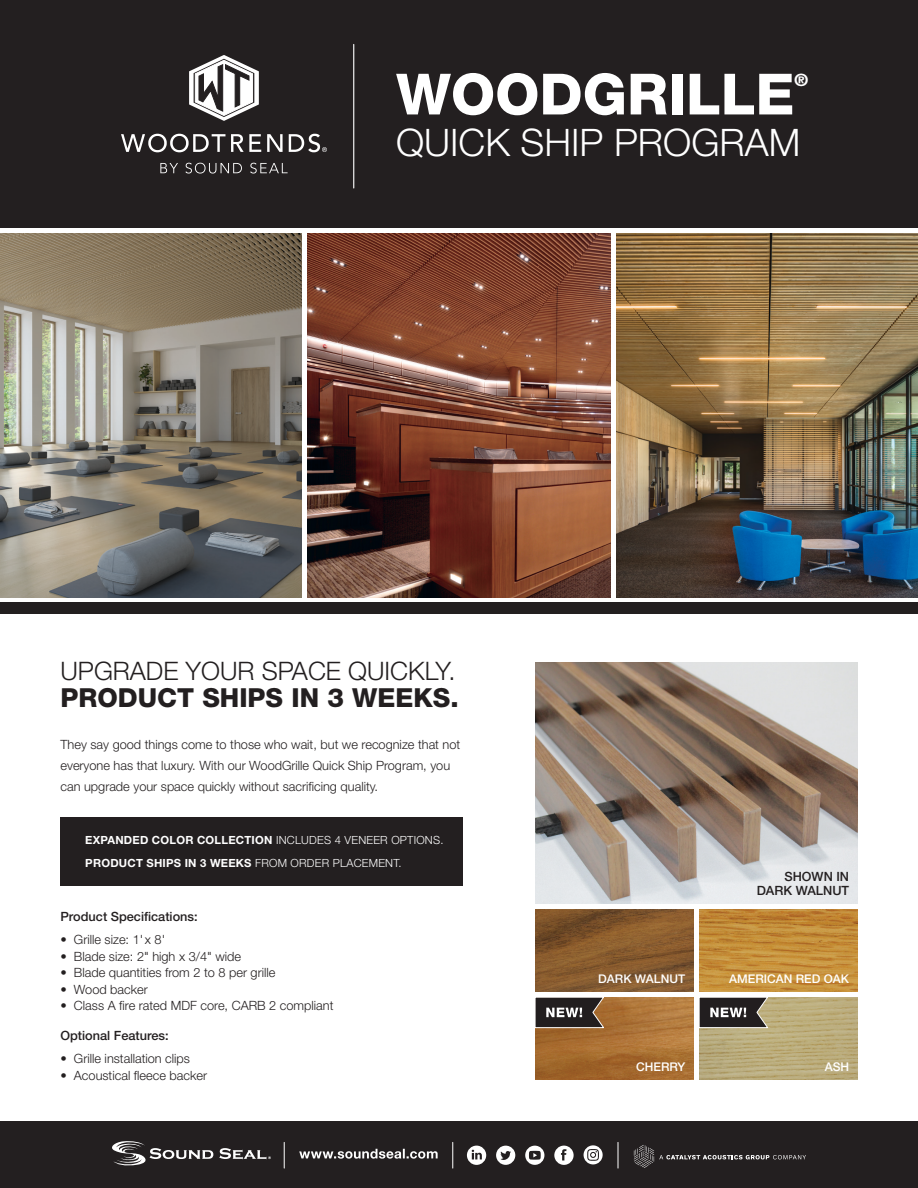
<style>
.page{position:relative;width:918px;height:1188px;background:#fff}
.page>*{position:absolute;margin:0;border:0;box-sizing:border-box;transform-origin:0 0}
.t1{font:800 57px "Helvetica Neue LT Std";color:#fff}
.t2{font:300 37.95px "Helvetica Neue LT Std";color:#fff}
.t3{font:800 26.25px "Helvetica Neue LT Std";color:#231f20}
.t4{font:300 25.5px "Helvetica Neue LT Std";color:#231f20}
.t5{font:800 17.1px "Helvetica Neue LT Std";color:#fff}
.t6{font:300 12.75px/21px "Helvetica Neue LT Std";color:#231f20}
.t7{font:500 12.75px/13.5px "Helvetica Neue LT Std";color:#231f20;text-align:right}
.t8{font:500 12px "Helvetica Neue LT Std";color:#fff}
.t9{font:700 11.25px "Helvetica Neue LT Std";letter-spacing:.02em;color:#fff}
.s1{font-weight:300}
</style>
<div class="page">
<div style="left:0;top:0;width:918px;height:227px;background:#231f20"></div>
<div style="left:0;top:1121px;width:918px;height:67px;background:#231f20"></div>
<img style="left:308px;top:234px;width:302px;height:363px">
<img style="left:616px;top:234px;width:302px;height:363px">
<img style="left:0;top:234px;width:302px;height:363px">
<div style="left:0;top:602px;width:918px;height:12px;background:#231f20"></div>
<svg style="left:121px;top:134px;width:104px;height:18px"></svg>
<svg style="left:231px;top:134px;width:30px;height:18px"></svg>
<svg style="left:267px;top:134px;width:16px;height:18px"></svg>
<svg style="left:289px;top:134px;width:38px;height:18px"></svg>
<svg style="left:160px;top:163px;width:18px;height:10px"></svg>
<svg style="left:185px;top:163px;width:57px;height:11px"></svg>
<svg style="left:250px;top:163px;width:38px;height:11px"></svg>
<svg style="left:189px;top:55px;width:70px;height:66px"></svg>
<hr style="left:353px;top:44px;width:1px;height:144px;background:#fff">
<svg style="left:112px;top:1141px;width:101px;height:24px"></svg>
<svg style="left:219px;top:1148px;width:52px;height:11px"></svg>
<svg style="left:284px;top:1142px;width:1px;height:26px"></svg>
<svg style="left:299px;top:1149px;width:139px;height:10px"></svg>
<svg style="left:452px;top:1142px;width:1px;height:26px"></svg>
<svg style="left:618px;top:1142px;width:1px;height:26px"></svg>
<svg style="left:496px;top:1146px;width:19px;height:19px"></svg>
<svg style="left:467px;top:1146px;width:19px;height:19px"></svg>
<svg style="left:525px;top:1146px;width:19px;height:19px"></svg>
<svg style="left:554px;top:1146px;width:20px;height:19px"></svg>
<svg style="left:584px;top:1145px;width:19px;height:19px"></svg>
<svg style="left:634px;top:1145px;width:172px;height:23px"></svg>
<img style="left:536px;top:662px;width:322px;height:241px">
<img style="left:536px;top:909px;width:158px;height:82px">
<img style="left:536px;top:998px;width:158px;height:82px">
<img style="left:700px;top:909px;width:158px;height:82px">
<img style="left:700px;top:998px;width:158px;height:82px">
<svg style="left:535px;top:997px;width:69px;height:31px;background:#514945"></svg>
<svg style="left:699px;top:997px;width:69px;height:31px;background:#534f4c"></svg>
<div style="left:60px;top:817px;width:403px;height:68px;background:#231f20"></div>
<p class="t1" style="left:396px;top:60px;width:400px">WOODGRILLE</p>
<p class="t5" style="left:795px;top:69px;width:15px">®</p>
<p class="t2" style="left:396px;top:119px;width:406px">QUICK SHIP PROGRAM</p>
<p class="t4" style="left:60px;top:656px;width:397px">UPGRADE YOUR SPACE QUICKLY.</p>
<p class="t3" style="left:60px;top:683px;width:400px">PRODUCT SHIPS IN 3 WEEKS.</p>
<p class="t6" style="left:60px;top:733px;width:401px">They say good things come to those who wait, but we recognize that not everyone has that luxury. With our WoodGrille Quick Ship Program, you can upgrade your space quickly without sacrificing quality.</p>
<p class="t9" style="left:85px;top:833px;width:360px">EXPANDED COLOR COLLECTION <span class="s1">INCLUDES 4 VENEER OPTIONS.</span></p>
<p class="t9" style="left:85px;top:856px;width:318px">PRODUCT SHIPS IN 3 WEEKS <span class="s1">FROM ORDER PLACEMENT.</span></p>
<p class="t7" style="left:60px;top:909px;width:139px">Product Specifications:</p>
<p class="t6" style="left:60px;top:929px;width:106px">• Grille size: 1' x 8'</p>
<p class="t6" style="left:60px;top:945px;width:182px">• Blade size: 2" high x 3/4" wide</p>
<p class="t6" style="left:60px;top:962px;width:216px">• Blade quantities from 2 to 8 per grille</p>
<p class="t6" style="left:60px;top:978px;width:89px">• Wood backer</p>
<p class="t6" style="left:60px;top:995px;width:275px">• Class A fire rated MDF core, CARB 2 compliant</p>
<p class="t7" style="left:60px;top:1029px;width:110px">Optional Features:</p>
<p class="t6" style="left:60px;top:1048px;width:131px">• Grille installation clips</p>
<p class="t6" style="left:60px;top:1065px;width:148px">• Acoustical fleece backer</p>
<p class="t7" style="left:757px;top:870px;width:94px">SHOWN IN<br>DARK WALNUT</p>
<p class="t8" style="left:598px;top:972px;width:89px">DARK WALNUT</p>
<p class="t8" style="left:729px;top:972px;width:122px">AMERICAN RED OAK</p>
<p class="t8" style="left:636px;top:1059px;width:51px">CHERRY</p>
<p class="t8" style="left:825px;top:1059px;width:26px">ASH</p>
</div>
